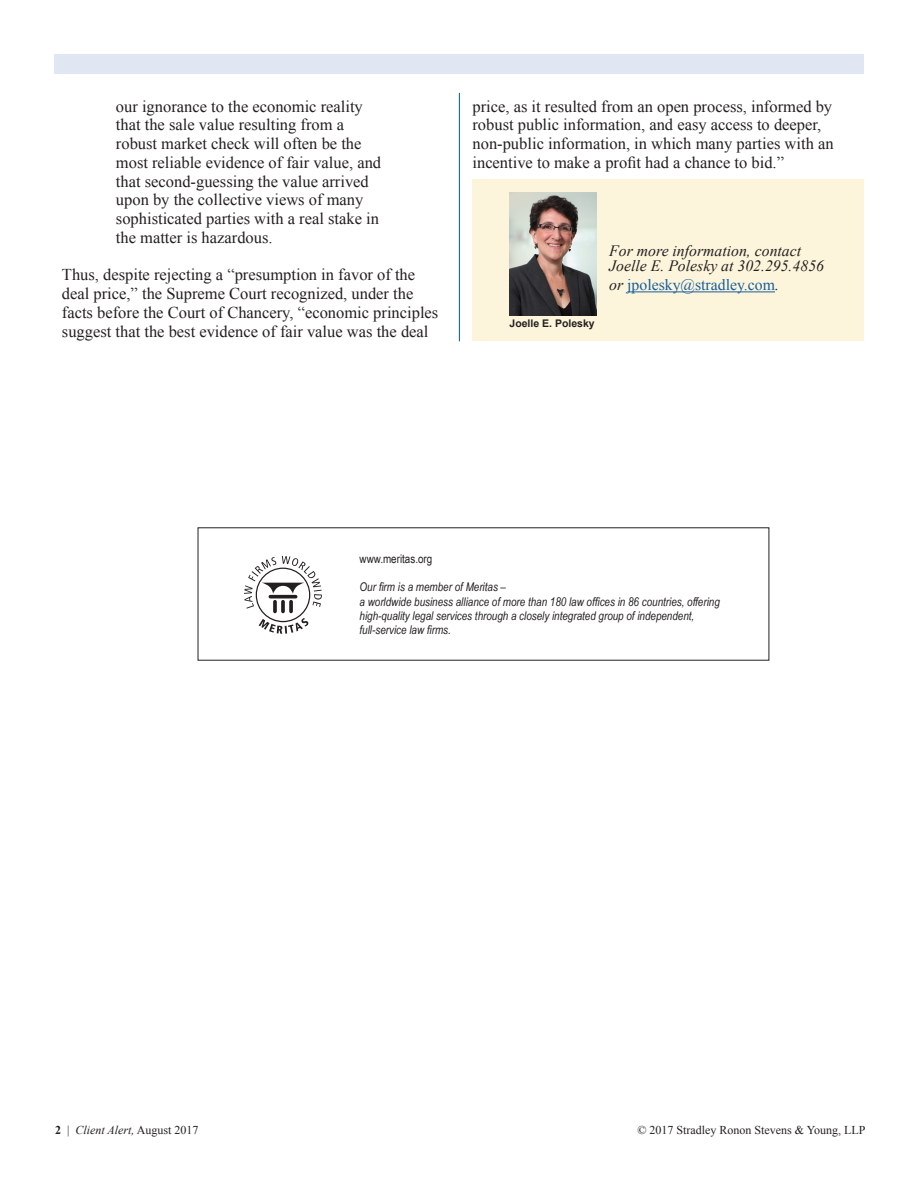
<style>
.page{position:relative;width:918px;height:1188px;background:#fff}
.page>*{position:absolute;margin:0;border:0;box-sizing:border-box;transform-origin:0 0}
.t1{font:16.5px/18.8px "Times New Roman";color:#231f20}
.t2{font:italic 15.75px/15px "Times New Roman";color:#231f20}
.t3{font:15.75px "Times New Roman";color:#175d9e}
.t4{font:italic 12px/14.2px "Arial Narrow";color:#231f20}
.t5{font:12px "Times New Roman";color:#231f20}
.t6{font:italic 12px "Times New Roman";color:#231f20}
.t7{font:12px "Arial Narrow";color:#231f20}
.t8{font:700 10.5px "Arial";color:#231f20}
.s1{font-style:italic;color:#231f20}
.s2{font-weight:700;font-style:normal}
.s3{font-style:normal}
</style>
<div class="page">
<div style="left:54px;top:54px;width:810px;height:19px;background:#e0e6f2"></div>
<hr style="left:459px;top:93px;width:1px;height:248px;background:#005594">
<div style="left:472px;top:179px;width:392px;height:162px;background:#fcf5db"></div>
<img style="left:509px;top:192px;width:88px;height:123px">
<hr style="left:627px;top:291px;width:148px;height:1px;background:#175d9e">
<svg style="left:244px;top:556px;width:78px;height:78px"></svg>
<p class="t1" style="left:116px;top:96px;width:267px">our ignorance to the economic reality that the sale value resulting from a robust market check will often be the most reliable evidence of fair value, and that second-guessing the value arrived upon by the collective views of many sophisticated parties with a real stake in the matter is hazardous.</p>
<p class="t1" style="left:62px;top:265px;width:378px">Thus, despite rejecting a “presumption in favor of the deal price,” the Supreme Court recognized, under the facts before the Court of Chancery, “economic principles suggest that the best evidence of fair value was the deal</p>
<p class="t1" style="left:472px;top:96px;width:363px">price, as it resulted from an open process, informed by robust public information, and easy access to deeper, non-public information, in which many parties with an incentive to make a profit had a chance to bid.”</p>
<p class="t8" style="left:510px;top:317px;width:87px">Joelle E. Polesky</p>
<p class="t2" style="left:609px;top:243px;width:216px">For more information, contact<br>Joelle E. Polesky at 302.295.4856</p>
<p class="t3" style="left:609px;top:274px;width:171px"><span class="s1">or</span> jpolesky@stradley.com<span class="s1">.</span></p>
<p class="t7" style="left:360px;top:550px;width:74px">www.meritas.org</p>
<p class="t4" style="left:360px;top:580px;width:148px">Our firm is a member of Meritas –</p>
<p class="t4" style="left:360px;top:594px;width:362px">a worldwide business alliance of more than 180 law offices in 86 countries, offering high-quality legal services through a closely integrated group of independent,</p>
<p class="t4" style="left:360px;top:622px;width:93px">full-service law firms.</p>
<p class="t6" style="left:55px;top:1122px;width:145px"><span class="s2">2</span> <span class="s3">|</span> Client Alert, <span class="s3">August 2017</span></p>
<p class="t5" style="left:637px;top:1122px;width:230px">© 2017 Stradley Ronon Stevens &amp; Young, LLP</p>
</div>
